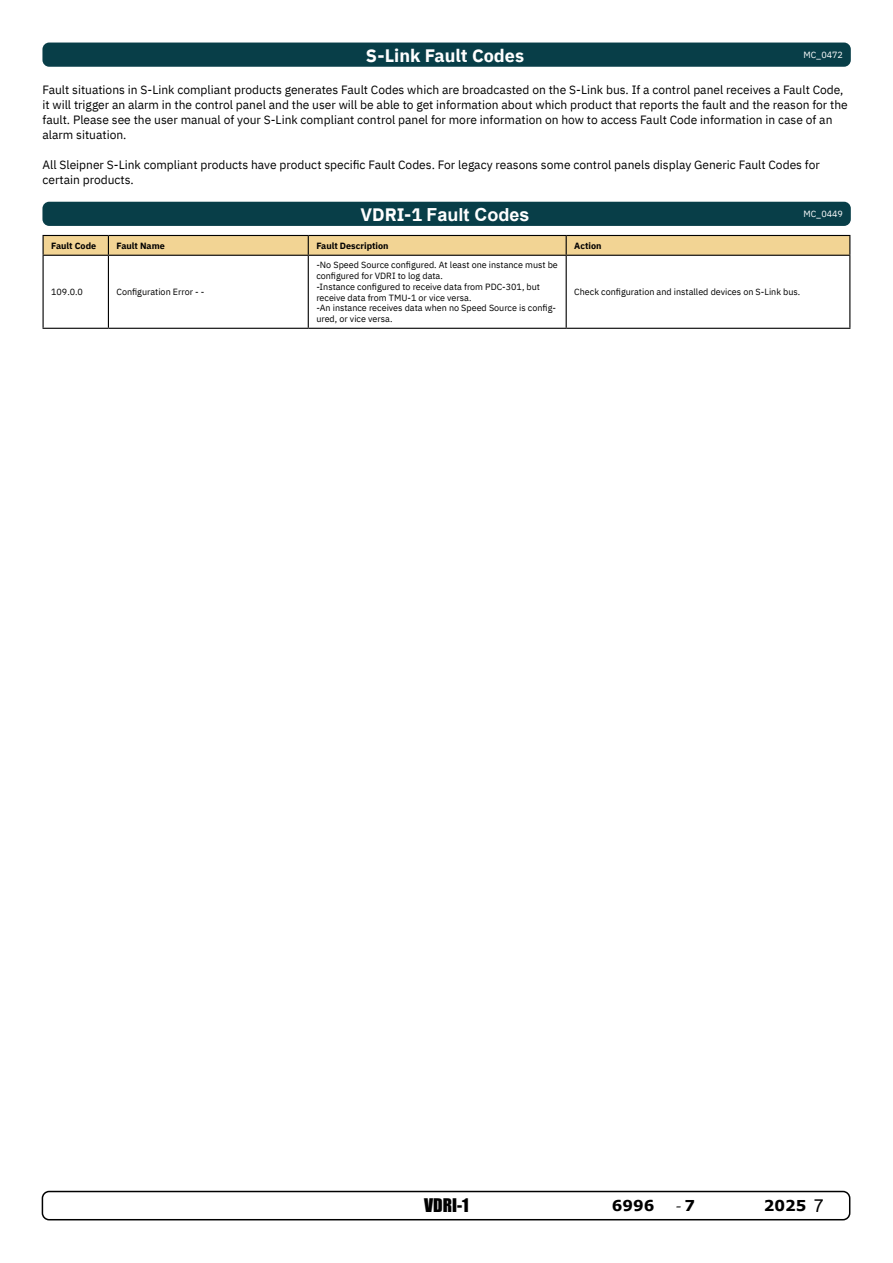
<style>
.page{position:relative;width:893px;height:1263px;background:#fff}
.page>*{position:absolute;margin:0;border:0;box-sizing:border-box;transform-origin:0 0}
.t1{font:700 18px "Arial";color:#fff}
.t2{font:700 18px "IBM Plex Sans";color:#fff}
.t3{font:17.25px "Impact";color:#000}
.t4{font:700 15px "Verdana";color:#000}
.t5{font:12px/15px "IBM Plex Sans";color:#000}
.t6{font:9px/10.8px "IBM Plex Sans";color:#000}
.t7{font:700 9px "IBM Plex Sans";color:#000}
.t8{font:9px "IBM Plex Sans";color:#fff}
.s1{font-family:"IBM Plex Sans"}
.s2{font-family:"Minion Pro";font-weight:400;font-size:18px}
.s3{font-family:"Arial";font-weight:400;font-size:18px}
</style>
<div class="page">
<div style="left:42px;top:1191px;width:808px;height:29px;border:2px solid #000;border-radius:7px"></div>
<div style="left:42px;top:202px;width:809px;height:24px;background:#083e48;border-radius:7px"></div>
<hr style="left:43px;top:255px;width:65px;height:1px;background:#000">
<hr style="left:108px;top:255px;width:200px;height:1px;background:#000">
<hr style="left:308px;top:255px;width:258px;height:1px;background:#000">
<hr style="left:566px;top:255px;width:284px;height:1px;background:#000">
<hr style="left:43px;top:328px;width:65px;height:1px;background:#000">
<hr style="left:108px;top:328px;width:200px;height:1px;background:#000">
<hr style="left:308px;top:328px;width:258px;height:1px;background:#000">
<hr style="left:566px;top:328px;width:284px;height:1px;background:#000">
<hr style="left:43px;top:256px;width:1px;height:72px;background:#000">
<svg style="left:43px;top:235px;width:807px;height:20px;background:#e0c489"></svg>
<hr style="left:108px;top:256px;width:1px;height:72px;background:#000">
<hr style="left:308px;top:256px;width:1px;height:72px;background:#000">
<hr style="left:566px;top:256px;width:1px;height:72px;background:#000">
<hr style="left:849px;top:256px;width:1px;height:72px;background:#000">
<div style="left:42px;top:43px;width:809px;height:24px;background:#083e48;border-radius:7px"></div>
<p class="t2" style="left:366px;top:41px;width:160px">S-Link Fault Codes</p>
<p class="t8" style="left:803px;top:48px;width:41px">MC_0472</p>
<p class="t5" style="left:42px;top:81px;width:807px">Fault situations in S-Link compliant products generates Fault Codes which are broadcasted on the S-Link bus. If a control panel receives a Fault Code, it will trigger an alarm in the control panel and the user will be able to get information about which product that reports the fault and the reason for the fault. Please see the user manual of your S-Link compliant control panel for more information on how to access Fault Code information in case of an alarm situation.</p>
<p class="t5" style="left:42px;top:156px;width:779px">All Sleipner S-Link compliant products have product specific Fault Codes. For legacy reasons some control panels display Generic Fault Codes for certain products.</p>
<p class="t1" style="left:361px;top:202px;width:170px"><span class="s1">VDRI-1</span> Fault Codes</p>
<p class="t8" style="left:803px;top:207px;width:41px">MC_0449</p>
<p class="t7" style="left:51px;top:238px;width:47px">Fault Code</p>
<p class="t7" style="left:116px;top:238px;width:50px">Fault Name</p>
<p class="t7" style="left:316px;top:238px;width:74px">Fault Description</p>
<p class="t7" style="left:574px;top:238px;width:29px">Action</p>
<p class="t6" style="left:51px;top:286px;width:33px">109.0.0</p>
<p class="t6" style="left:116px;top:286px;width:90px">Configuration Error - -</p>
<p class="t6" style="left:316px;top:259px;width:243px">-No Speed Source configured. At least one instance must be configured for VDRI to log data.<br>-Instance configured to receive data from PDC-301, but receive data from TMU-1 or vice versa.<br>-An instance receives data when no Speed Source is config&shy;ured, or vice versa.</p>
<p class="t6" style="left:574px;top:286px;width:228px">Check configuration and installed devices on S-Link bus.</p>
<h2 class="t3" style="left:424px;top:1192px;width:46px">VDRI-1</h2>
<p class="t4" style="left:612px;top:1195px;width:85px">6996 <span class="s2">-</span> 7</p>
<p class="t4" style="left:764px;top:1195px;width:61px">2025 <span class="s3">7</span></p>
</div>
